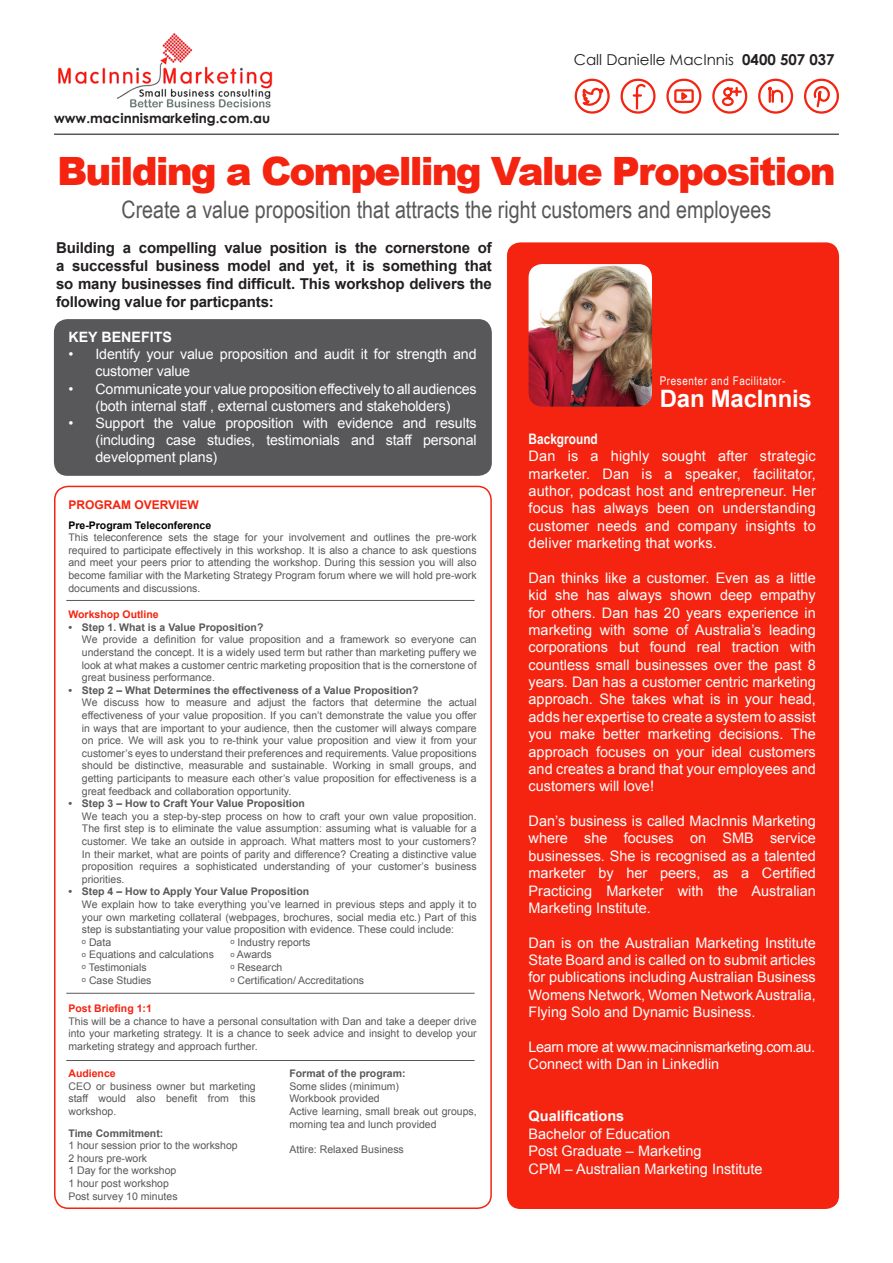
<style>
.page{position:relative;width:893px;height:1263px;background:#fff}
.page>*{position:absolute;margin:0;border:0;box-sizing:border-box;transform-origin:0 0}
.t1{font:900 39px "Arial";letter-spacing:-.05em;color:#f42410}
.t2{font:24px "Arial Narrow";color:#58585a}
.t3{font:700 24px "Arial";letter-spacing:-.01em;color:#fff}
.t4{font:700 15px/18px "Arial";letter-spacing:-.01em;color:#231f20;text-align:justify}
.t5{font:15px "Century Gothic";color:#231f20}
.t6{font:14.4px/17.4px "Arial";color:#fff;text-align:justify}
.t7{font:14.4px "Arial";letter-spacing:-.03em;color:#fff}
.t8{font:700 14.4px "Arial";color:#fff}
.t9{font:700 14.4px "Arial Narrow";color:#fff}
.t10{font:14.25px/17.1px "Arial";letter-spacing:-.01em;color:#fff}
.t11{font:700 14.25px "Arial";color:#fff}
.t12{font:700 13.5px "Century Gothic";color:#231f20}
.t13{font:12px "Arial Narrow";letter-spacing:.05em;color:#fff}
.t14{font:700 12px "Arial";color:#f42410}
.t15{font:10.5px/12.6px "Arial";color:#58585a;text-align:justify}
.t16{font:700 10.5px "Arial";color:#58585a}
.t17{font:700 10.5px "Arial";color:#f42410}
.t18{font:700 10.5px "Arial";color:#000}
.s1{font-weight:700}
.s2{font-size:7.5px}
</style>
<div class="page">
<svg style="left:666px;top:78px;width:36px;height:36px"></svg>
<svg style="left:574px;top:78px;width:36px;height:36px"></svg>
<svg style="left:620px;top:78px;width:36px;height:36px"></svg>
<svg style="left:712px;top:78px;width:36px;height:36px"></svg>
<svg style="left:804px;top:78px;width:35px;height:36px"></svg>
<svg style="left:758px;top:78px;width:36px;height:36px"></svg>
<hr style="left:54px;top:134px;width:785px;height:1px;background:#58585a">
<img style="left:58px;top:33px;width:215px;height:75px">
<div style="left:507px;top:242px;width:332px;height:967px;background:#f42410;border-radius:14px"></div>
<div style="left:54px;top:319px;width:438px;height:157px;background:#58585a;border-radius:14px"></div>
<div style="left:54px;top:486px;width:438px;height:723px;border:2px solid #f42410;border-radius:14px"></div>
<img style="left:529px;top:264px;width:123px;height:143px">
<hr style="left:66px;top:1060px;width:409px;height:1px;background:#58585a">
<hr style="left:66px;top:993px;width:409px;height:1px;background:#58585a">
<hr style="left:66px;top:600px;width:409px;height:1px;background:#58585a">
<h3 class="t5" style="left:574px;top:49px;width:262px">Call Danielle MacInnis <span class="s1">0400 507 037</span></h3>
<p class="t12" style="left:54px;top:108px;width:218px">www.macinnismarketing.com.au</p>
<p class="t1" style="left:57px;top:143px;width:780px">Building a Compelling Value Proposition</p>
<p class="t2" style="left:122px;top:192px;width:651px">Create a value proposition that attracts the right customers and employees</p>
<p class="t4" style="left:56px;top:239px;width:437px">Building a compelling value position is the cornerstone of a successful business model and yet, it is something that so many businesses find difficult. This workshop delivers the following value for particpants:</p>
<p class="t11" style="left:68px;top:328px;width:105px">KEY BENEFITS</p>
<p class="t10" style="left:95px;top:346px;width:383px;text-indent:-27px">• Identify your value proposition and audit it for strength and customer value</p>
<p class="t10" style="left:68px;top:380px;width:410px;text-align:center">• Communicate your value proposition effectively to all audiences (both internal staff , external customers and stakeholders)</p>
<p class="t10" style="left:95px;top:414px;width:383px;text-align:justify;text-indent:-27px">• Support the value proposition with evidence and results (including case studies, testimonials and staff personal development plans)</p>
<p class="t14" style="left:68px;top:496px;width:132px">PROGRAM OVERVIEW</p>
<p class="t18" style="left:68px;top:518px;width:144px">Pre-Program Teleconference</p>
<p class="t15" style="left:68px;top:531px;width:410px">This teleconference sets the stage for your involvement and outlines the pre-work required to participate effectively in this workshop. It is also a chance to ask questions and meet your peers prior to attending the workshop. During this session you will also become familiar with the Marketing Strategy Program forum where we will hold pre-work documents and discussions.</p>
<p class="t17" style="left:68px;top:607px;width:92px">Workshop Outline</p>
<p class="t16" style="left:68px;top:620px;width:196px">• Step 1. What is a Value Proposition?</p>
<p class="t15" style="left:82px;top:633px;width:396px">We provide a definition for value proposition and a framework so everyone can understand the concept. It is a widely used term but rather than marketing puffery we look at what makes a customer centric marketing proposition that is the cornerstone of great business performance.</p>
<p class="t16" style="left:68px;top:683px;width:352px">• Step 2 – What Determines the effectiveness of a Value Proposition?</p>
<p class="t15" style="left:82px;top:696px;width:396px">We discuss how to measure and adjust the factors that determine the actual effectiveness of your value proposition. If you can’t demonstrate the value you offer in ways that are important to your audience, then the customer will always compare on price. We will ask you to re-think your value proposition and view it from your customer’s eyes to understand their preferences and requirements. Value propositions should be distinctive, measurable and sustainable. Working in small groups, and getting participants to measure each other’s value proposition for effectiveness is a great feedback and collaboration opportunity.</p>
<p class="t16" style="left:68px;top:796px;width:238px">• Step 3 – How to Craft Your Value Proposition</p>
<p class="t15" style="left:82px;top:810px;width:396px">We teach you a step-by-step process on how to craft your own value proposition.<br>The first step is to eliminate the value assumption: assuming what is valuable for a customer. We take an outside in approach. What matters most to your customers?<br>In their market, what are points of parity and difference? Creating a distinctive value proposition requires a sophisticated understanding of your customer’s business priorities.</p>
<p class="t16" style="left:68px;top:885px;width:242px">• Step 4 – How to Apply Your Value Proposition</p>
<p class="t15" style="left:82px;top:898px;width:396px">We explain how to take everything you’ve learned in previous steps and apply it to your own marketing collateral (webpages, brochures, social media etc.) Part of this step is substantiating your value proposition with evidence. These could include:</p>
<p class="t15" style="left:82px;top:936px;width:31px"><span class="s2">o</span> Data</p>
<p class="t15" style="left:230px;top:936px;width:82px"><span class="s2">o</span> Industry reports</p>
<p class="t15" style="left:82px;top:948px;width:133px"><span class="s2">o</span> Equations and calculations</p>
<p class="t15" style="left:230px;top:948px;width:43px"><span class="s2">o</span> Awards</p>
<p class="t15" style="left:82px;top:961px;width:66px"><span class="s2">o</span> Testimonials</p>
<p class="t15" style="left:230px;top:961px;width:54px"><span class="s2">o</span> Research</p>
<p class="t15" style="left:82px;top:974px;width:71px"><span class="s2">o</span> Case Studies</p>
<p class="t15" style="left:230px;top:974px;width:135px"><span class="s2">o</span> Certification/ Accreditations</p>
<p class="t13" style="left:660px;top:371px;width:127px">Presenter and Facilitator-</p>
<p class="t3" style="left:660px;top:383px;width:154px">Dan MacInnis</p>
<p class="t9" style="left:529px;top:428px;width:71px">Background</p>
<p class="t6" style="left:529px;top:448px;width:289px">Dan is a highly sought after strategic marketer. Dan is a speaker, facilitator, author, podcast host and entrepreneur. Her focus has always been on understanding customer needs and company insights to deliver marketing that works.</p>
<p class="t6" style="left:529px;top:569px;width:289px">Dan thinks like a customer. Even as a little kid she has always shown deep empathy for others. Dan has 20 years experience in marketing with some of Australia’s leading corporations but found real traction with countless small businesses over the past 8 years. Dan has a customer centric marketing approach. She takes what is in your head, adds her expertise to create a system to assist you make better marketing decisions. The approach focuses on your ideal customers and creates a brand that your employees and customers will love!</p>
<p class="t6" style="left:529px;top:812px;width:289px">Dan’s business is called MacInnis Marketing where she focuses on SMB service businesses. She is recognised as a talented marketer by her peers, as a Certified Practicing Marketer with the Australian Marketing Institute.</p>
<p class="t6" style="left:529px;top:934px;width:289px">Dan is on the Australian Marketing Institute State Board and is called on to submit articles for publications including Australian Business Womens Network, Women Network Australia, Flying Solo and Dynamic Business.</p>
<p class="t7" style="left:529px;top:1037px;width:288px">Learn more at www.macinnismarketing.com.au.</p>
<p class="t6" style="left:529px;top:1056px;width:192px">Connect with Dan in Linkedlin</p>
<p class="t17" style="left:68px;top:1001px;width:85px">Post Briefing 1:1</p>
<p class="t15" style="left:68px;top:1015px;width:410px">This will be a chance to have a personal consultation with Dan and take a deeper drive into your marketing strategy. It is a chance to seek advice and insight to develop your marketing strategy and approach further.</p>
<p class="t16" style="left:289px;top:1066px;width:118px">Format of the program:</p>
<p class="t15" style="left:289px;top:1080px;width:111px">Some slides (minimum)</p>
<p class="t15" style="left:289px;top:1092px;width:92px">Workbook provided</p>
<p class="t15" style="left:289px;top:1105px;width:189px">Active learning, small break out groups, morning tea and lunch provided</p>
<p class="t15" style="left:289px;top:1143px;width:116px">Attire: Relaxed Business</p>
<p class="t17" style="left:68px;top:1066px;width:49px">Audience</p>
<p class="t15" style="left:68px;top:1080px;width:189px">CEO or business owner but marketing staff would also benefit from this workshop.</p>
<p class="t16" style="left:68px;top:1126px;width:96px">Time Commitment:</p>
<p class="t15" style="left:68px;top:1139px;width:171px">1 hour session prior to the workshop</p>
<p class="t15" style="left:68px;top:1152px;width:80px">2 hours pre-work</p>
<p class="t15" style="left:68px;top:1164px;width:109px">1 Day for the workshop</p>
<p class="t15" style="left:68px;top:1177px;width:102px">1 hour post workshop</p>
<p class="t15" style="left:68px;top:1190px;width:111px">Post survey 10 minutes</p>
<p class="t8" style="left:529px;top:1107px;width:97px">Qualifications</p>
<p class="t6" style="left:529px;top:1125px;width:143px">Bachelor of Education</p>
<p class="t6" style="left:529px;top:1142px;width:174px">Post Graduate – Marketing</p>
<p class="t6" style="left:529px;top:1160px;width:236px">CPM – Australian Marketing Institute</p>
</div>
